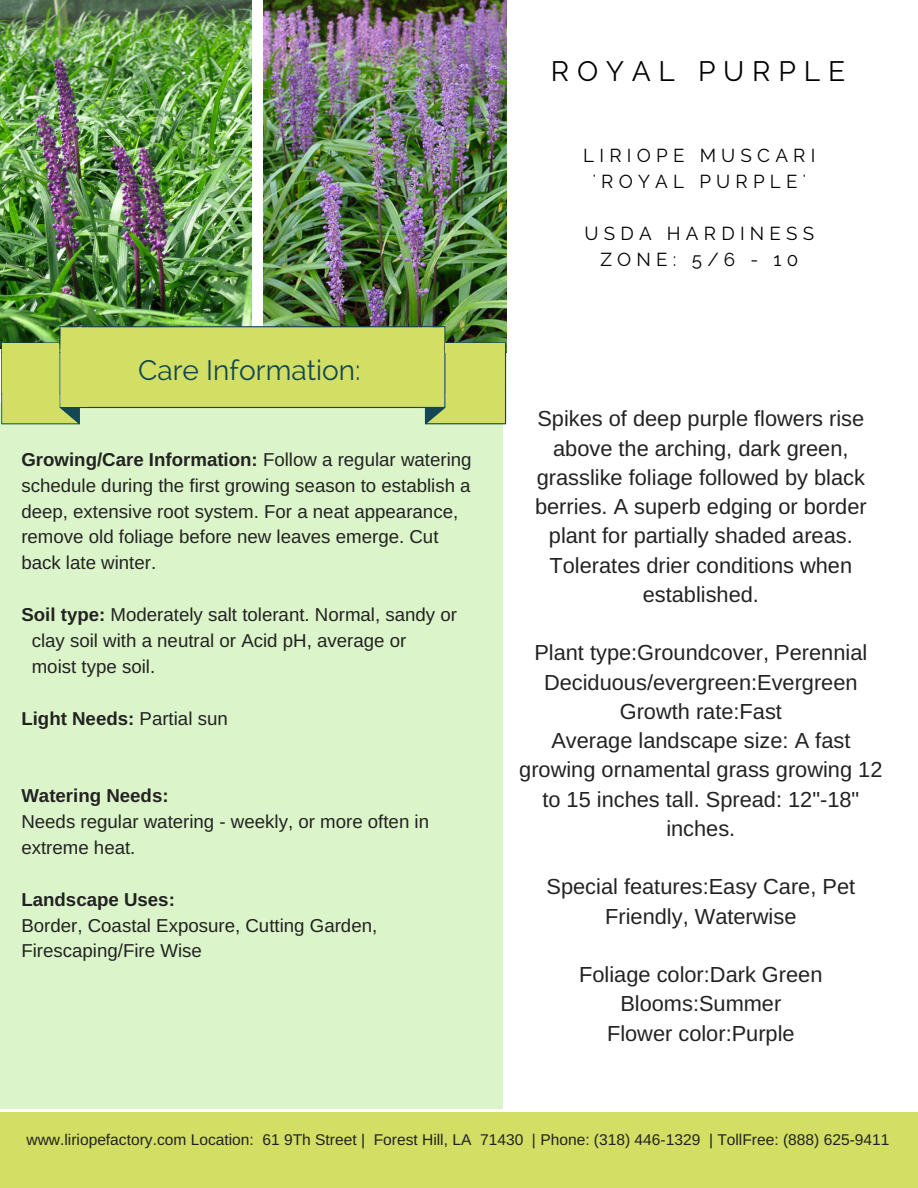
<style>
.page{position:relative;width:918px;height:1188px;background:#fff}
.page>*{position:absolute;margin:0;border:0;box-sizing:border-box;transform-origin:0 0}
.t1{font:28.05px "Raleway";color:#134853}
.t2{font:28.05px "Raleway";letter-spacing:.28em;color:#000}
.t3{font:21.75px/29.2px "Arimo";color:#222;text-align:center}
.t4{font:18.75px/25.8px "Arimo";color:#222}
.t5{font:18.75px/25.8px "Raleway";letter-spacing:.28em;color:#000;text-align:center}
.t6{font:700 18.75px "Arimo";color:#222}
.t7{font:15.6px "Arimo";color:#222}
.s1{font-weight:700}
.s2{font-weight:400}
</style>
<div class="page">
<div style="left:0;top:404px;width:502px;height:705px;background:#dbf4c9"></div>
<div style="left:0;top:1112px;width:918px;height:76px;background:#d2df64"></div>
<img style="left:263px;top:0;width:243px;height:326px">
<img style="left:0;top:0;width:252px;height:349px">
<svg style="left:1px;top:326px;width:505px;height:98px;background:#c6d76c"></svg>
<p class="t2" style="left:551px;top:55px;width:296px">ROYAL PURPLE</p>
<p class="t1" style="left:138px;top:354px;width:224px">Care Information:</p>
<p class="t4" style="left:21px;top:446px;width:452px"><span class="s1">Growing/Care Information:</span> Follow a regular watering schedule during the first growing season to establish a deep, extensive root system. For a neat appearance, remove old foliage before new leaves emerge. Cut back late winter.</p>
<p class="t4" style="left:32px;top:602px;width:427px;text-indent:-10px"><span class="s1">Soil type:</span> Moderately salt tolerant. Normal, sandy or clay soil with a neutral or Acid pH, average or<br>moist type soil.</p>
<p class="t6" style="left:21px;top:708px;width:208px">Light Needs: <span class="s2">Partial sun</span></p>
<p class="t6" style="left:21px;top:785px;width:149px">Watering Needs:</p>
<p class="t4" style="left:21px;top:809px;width:409px">Needs regular watering - weekly, or more often in extreme heat.</p>
<p class="t6" style="left:21px;top:889px;width:155px">Landscape Uses:</p>
<p class="t4" style="left:21px;top:912px;width:357px">Border, Coastal Exposure, Cutting Garden,<br>Firescaping/Fire Wise</p>
<p class="t5" style="left:583px;top:142px;width:234px">LIRIOPE MUSCARI 'ROYAL PURPLE'</p>
<p class="t5" style="left:584px;top:220px;width:231px">USDA HARDINESS<br>ZONE: 5/6 - 10</p>
<p class="t3" style="left:535px;top:404px;width:333px">Spikes of deep purple flowers rise above the arching, dark green, grasslike foliage followed by black berries. A superb edging or border plant for partially shaded areas.<br>Tolerates drier conditions when established.</p>
<p class="t3" style="left:519px;top:638px;width:365px">Plant type:Groundcover, Perennial<br>Deciduous/evergreen:Evergreen<br>Growth rate:Fast<br>Average landscape size: A fast growing ornamental grass growing 12 to 15 inches tall. Spread: 12"-18" inches.</p>
<p class="t3" style="left:547px;top:872px;width:310px">Special features:Easy Care, Pet<br>Friendly, Waterwise</p>
<p class="t3" style="left:579px;top:960px;width:245px">Foliage color:Dark Green<br>Blooms:Summer<br>Flower color:Purple</p>
<p class="t7" style="left:26px;top:1131px;width:864px">www.liriopefactory.com Location: 61 9Th Street | Forest Hill, LA 71430 | Phone: (318) 446-1329 | TollFree: (888) 625-9411</p>
</div>
